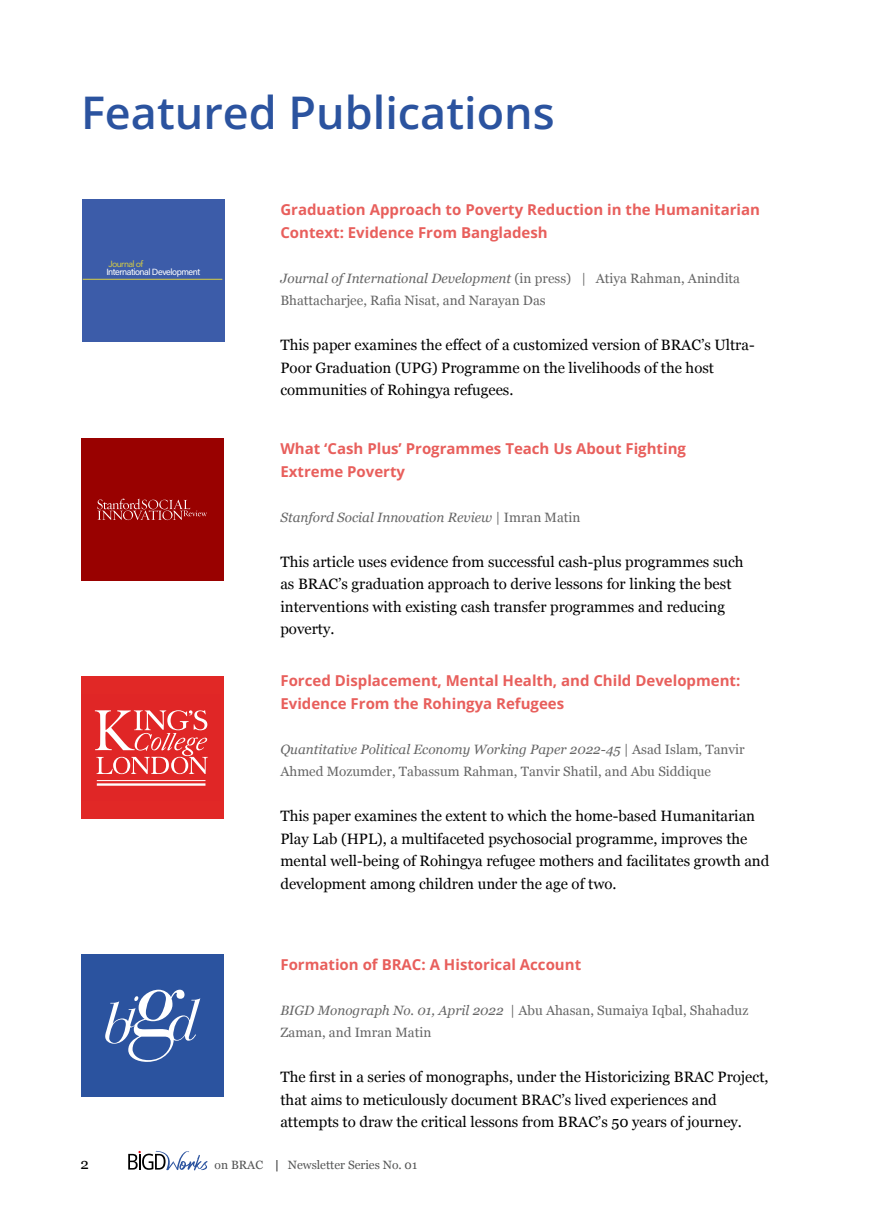
<style>
.page{position:relative;width:891px;height:1215px;background:#fff}
.page>*{position:absolute;margin:0;border:0;box-sizing:border-box;transform-origin:0 0}
.t1{font:600 45px "Open Sans";color:#2b539f}
.t2{font:15px/22.5px "Georgia";color:#000}
.t3{font:700 15px/22.5px "Open Sans";color:#e85f5c}
.t4{font:13.5px/22.5px "Georgia";color:#666}
.t5{font:italic 13.5px "Georgia";color:#666}
.t6{font:12px "Georgia";color:#535454}
.t7{font:9px "Acumin Variable Concept";letter-spacing:-.03em;color:#fff}
.t8{font:500 9px "Avenir";letter-spacing:-.07em;color:#c9c34c}
.s1{font-style:italic}
.s2{font-style:normal}
.s3{color:#000}
</style>
<div class="page">
<svg style="left:128px;top:1151px;width:80px;height:19px"></svg>
<div style="left:82px;top:199px;width:143px;height:143px;background:#3c5ca9"></div>
<div style="left:81px;top:677px;width:143px;height:142px;background:#e12826"></div>
<div style="left:81px;top:954px;width:143px;height:143px;background:#2b539f"></div>
<div style="left:81px;top:438px;width:143px;height:143px;background:#990100"></div>
<hr style="left:83px;top:279px;width:139px;height:1px;background:#c9c34c">
<svg style="left:95px;top:710px;width:113px;height:76px"></svg>
<svg style="left:105px;top:990px;width:95px;height:72px"></svg>
<svg style="left:97px;top:498px;width:110px;height:23px"></svg>
<h1 class="t1" style="left:81px;top:82px;width:475px">Featured Publications</h1>
<p class="t8" style="left:109px;top:256px;width:37px">Journal of</p>
<p class="t7" style="left:106px;top:266px;width:95px">International Development</p>
<p class="t3" style="left:280px;top:198px;width:481px">Graduation Approach to Poverty Reduction in the Humanitarian<br>Context: Evidence From Bangladesh</p>
<p class="t4" style="left:280px;top:267px;width:461px"><span class="s1">Journal of International Development</span> (in press) <span class="s1">|</span> Atiya Rahman, Anindita<br>Bhattacharjee, Rafia Nisat, and Narayan Das</p>
<p class="t2" style="left:280px;top:333px;width:476px">This paper examines the effect of a customized version of BRAC’s Ultra-<br>Poor Graduation (UPG) Programme on the livelihoods of the host communities of Rohingya refugees.</p>
<p class="t3" style="left:280px;top:437px;width:407px">What ‘Cash Plus’ Programmes Teach Us About Fighting<br>Extreme Poverty</p>
<p class="t5" style="left:280px;top:507px;width:302px">Stanford Social Innovation Review <span class="s2">| Imran Matin</span></p>
<p class="t2" style="left:280px;top:550px;width:465px">This article uses evidence from successful cash-plus programmes such as BRAC’s graduation approach to derive lessons for linking the best interventions with existing cash transfer programmes and reducing poverty.</p>
<p class="t3" style="left:280px;top:669px;width:461px">Forced Displacement, Mental Health, and Child Development:<br>Evidence From the Rohingya Refugees</p>
<p class="t4" style="left:280px;top:737px;width:466px"><span class="s1">Quantitative Political Economy Working Paper 2022-45</span> | Asad Islam, Tanvir<br>Ahmed Mozumder, Tabassum Rahman, Tanvir Shatil, and Abu Siddique</p>
<p class="t2" style="left:280px;top:804px;width:491px">This paper examines the extent to which the home-based Humanitarian Play Lab (HPL), a multifaceted psychosocial programme, improves the mental well-being of Rohingya refugee mothers and facilitates growth and development among children under the age of two.</p>
<p class="t3" style="left:280px;top:953px;width:302px">Formation of BRAC: A Historical Account</p>
<p class="t4" style="left:280px;top:999px;width:469px"><span class="s1">BIGD Monograph No. 01, April 2022</span> | Abu Ahasan, Sumaiya Iqbal, Shahaduz<br>Zaman, and Imran Matin</p>
<p class="t2" style="left:280px;top:1065px;width:490px">The first in a series of monographs, under the Historicizing BRAC Project, that aims to meticulously document BRAC’s lived experiences and attempts to draw the critical lessons from BRAC’s 50 years of journey.</p>
<p class="t2" style="left:81px;top:1152px;width:10px">2</p>
<p class="t6" style="left:215px;top:1156px;width:204px">on BRAC <span class="s3">|</span> Newsletter Series No. 01</p>
</div>
